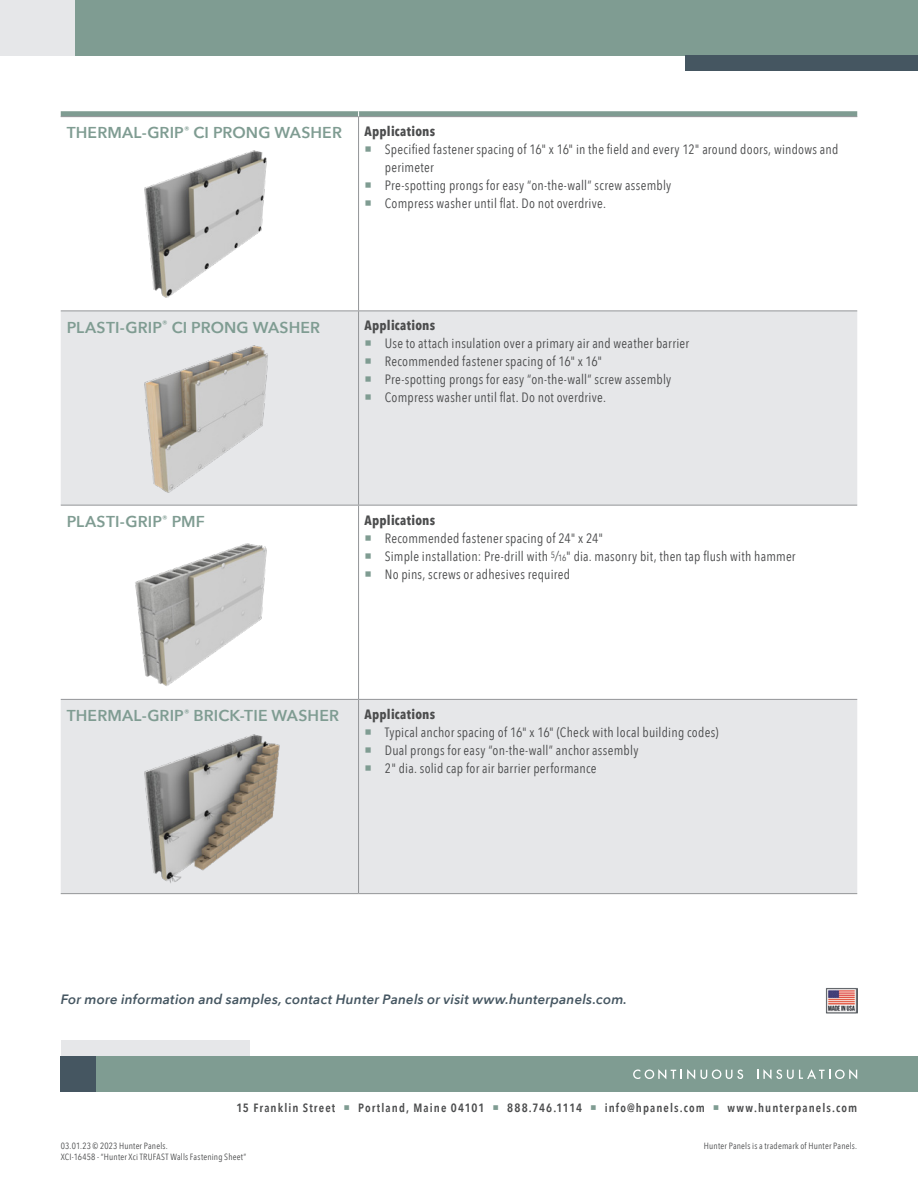
<style>
.page{position:relative;width:918px;height:1188px;background:#fff}
.page>*{position:absolute;margin:0;border:0;box-sizing:border-box;transform-origin:0 0}
.t1{font:600 15.75px "Avenir Next";letter-spacing:.01em;color:#7f9c92}
.t2{font:13.5px/18px "Avenir Next Condensed";letter-spacing:.02em;color:#4b4c4d}
.t3{font:italic 600 13.5px "Avenir Next";letter-spacing:.01em;color:#455661}
.t4{font:700 13.5px "Avenir Next Condensed";letter-spacing:.02em;color:#4b4c4d}
.t5{font:600 12px "Avenir Next Condensed";letter-spacing:.095em;color:#4b4c4d}
.t6{font:9px "Avenir Next Condensed";letter-spacing:.025em;color:#4b4c4d}
.s1{font-size:14.1px}
.s2{font-size:9.15px}
.s3{color:#7f9c92}
</style>
<div class="page">
<svg style="left:61px;top:312px;width:796px;height:581px;fill:#e6e7e9"></svg>
<hr style="left:358px;top:117px;width:1px;height:194px;background:#939598">
<svg style="left:61px;top:111px;width:796px;height:6px;background:#879f97"></svg>
<hr style="left:61px;top:311px;width:298px;height:1px;background:#939598">
<hr style="left:359px;top:311px;width:498px;height:1px;background:#939598">
<hr style="left:358px;top:311px;width:1px;height:194px;background:#939598">
<hr style="left:61px;top:505px;width:298px;height:1px;background:#939598">
<hr style="left:359px;top:505px;width:498px;height:1px;background:#939598">
<hr style="left:358px;top:506px;width:1px;height:193px;background:#939598">
<hr style="left:61px;top:699px;width:298px;height:1px;background:#939598">
<hr style="left:359px;top:699px;width:498px;height:1px;background:#939598">
<hr style="left:358px;top:700px;width:1px;height:193px;background:#939598">
<hr style="left:61px;top:893px;width:298px;height:1px;background:#939598">
<hr style="left:359px;top:893px;width:498px;height:1px;background:#939598">
<div style="left:96px;top:1056px;width:822px;height:36px;background:#7f9c92"></div>
<div style="left:61px;top:1056px;width:35px;height:36px;background:#455661"></div>
<div style="left:61px;top:1040px;width:189px;height:16px;background:#e6e7e9"></div>
<svg style="left:633px;top:1069px;width:110px;height:10px"></svg>
<svg style="left:757px;top:1069px;width:100px;height:10px"></svg>
<img style="left:825px;top:988px;width:32px;height:26px">
<div style="left:74px;top:0;width:844px;height:55px;background:#7f9c92"></div>
<div style="left:0;top:0;width:74px;height:55px;background:#e6e7e9"></div>
<div style="left:685px;top:55px;width:233px;height:16px;background:#455661"></div>
<img style="left:144px;top:150px;width:123px;height:148px">
<img style="left:109px;top:336px;width:182px;height:162px">
<img style="left:109px;top:530px;width:182px;height:162px">
<img style="left:109px;top:725px;width:182px;height:162px">
<svg style="left:366px;top:341px;width:5px;height:5px"></svg>
<svg style="left:366px;top:359px;width:5px;height:5px"></svg>
<svg style="left:366px;top:377px;width:5px;height:5px"></svg>
<svg style="left:366px;top:395px;width:5px;height:5px"></svg>
<svg style="left:366px;top:535px;width:5px;height:5px"></svg>
<svg style="left:366px;top:553px;width:5px;height:5px"></svg>
<svg style="left:366px;top:571px;width:5px;height:5px"></svg>
<svg style="left:366px;top:729px;width:5px;height:6px"></svg>
<svg style="left:366px;top:747px;width:5px;height:6px"></svg>
<svg style="left:366px;top:765px;width:5px;height:6px"></svg>
<p class="t1" style="left:67px;top:119px;width:277px">THERMAL-GRIP<sup>®</sup> CI PRONG WASHER</p>
<p class="t4" style="left:365px;top:123px;width:72px">Applications</p>
<p class="t2" style="left:385px;top:140px;width:455px">Specified fastener spacing of 16" x 16" in the field and every 12" around doors, windows and perimeter</p>
<p class="t2" style="left:385px;top:176px;width:288px">Pre-spotting prongs for easy “on-the-wall” screw assembly</p>
<p class="t2" style="left:385px;top:194px;width:223px">Compress washer until flat. Do not overdrive.</p>
<p class="t1" style="left:67px;top:314px;width:255px">PLASTI-GRIP<sup>®</sup> CI PRONG WASHER</p>
<p class="t4" style="left:365px;top:317px;width:72px">Applications</p>
<p class="t2" style="left:385px;top:334px;width:306px">Use to attach insulation over a primary air and weather barrier</p>
<p class="t2" style="left:385px;top:352px;width:219px">Recommended fastener spacing of 16" x 16"</p>
<p class="t2" style="left:385px;top:370px;width:288px">Pre-spotting prongs for easy “on-the-wall” screw assembly</p>
<p class="t2" style="left:385px;top:388px;width:223px">Compress washer until flat. Do not overdrive.</p>
<p class="t1" style="left:67px;top:508px;width:140px">PLASTI-GRIP<sup>®</sup> PMF</p>
<p class="t4" style="left:365px;top:512px;width:72px">Applications</p>
<p class="t2" style="left:385px;top:528px;width:220px">Recommended fastener spacing of 24" x 24"</p>
<p class="t2" style="left:385px;top:546px;width:412px">Simple installation: Pre-drill with <sup>5</sup><span class="s1">⁄</span><span class="s2">16</span>" dia. masonry bit, then tap flush with hammer</p>
<p class="t2" style="left:385px;top:564px;width:187px">No pins, screws or adhesives required</p>
<p class="t1" style="left:67px;top:702px;width:274px">THERMAL-GRIP<sup>®</sup> BRICK-TIE WASHER</p>
<p class="t4" style="left:365px;top:706px;width:72px">Applications</p>
<p class="t2" style="left:385px;top:723px;width:335px">Typical anchor spacing of 16" x 16" (Check with local building codes)</p>
<p class="t2" style="left:385px;top:741px;width:255px">Dual prongs for easy “on-the-wall” anchor assembly</p>
<p class="t2" style="left:385px;top:759px;width:213px">2" dia. solid cap for air barrier performance</p>
<p class="t3" style="left:61px;top:988px;width:568px">For more information and samples, contact Hunter Panels or visit www.hunterpanels.com.</p>
<p class="t5" style="left:236px;top:1097px;width:622px">15 Franklin Street <span class="s3">○</span> Portland, Maine 04101 <span class="s3">○</span> 888.746.1114 <span class="s3">○</span> info@hpanels.com <span class="s3">○</span> www.hunterpanels.com</p>
<p class="t6" style="left:61px;top:1138px;width:109px">03.01.23 © 2023 Hunter Panels.</p>
<p class="t6" style="left:61px;top:1149px;width:187px">XCI-16458 - “Hunter Xci TRUFAST Walls Fastening Sheet”</p>
<p class="t6" style="left:704px;top:1138px;width:155px">Hunter Panels is a trademark of Hunter Panels.</p>
</div>
